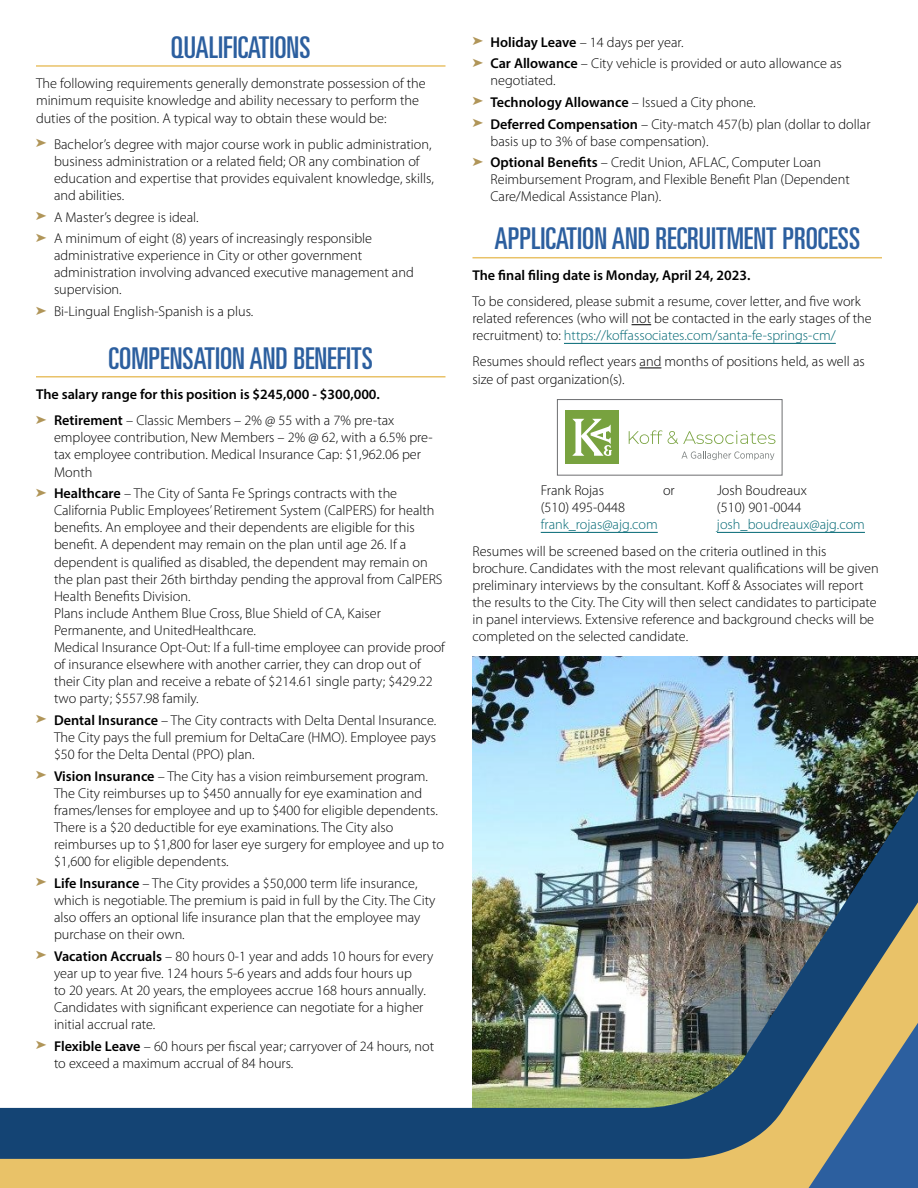
<style>
.page{position:relative;width:918px;height:1188px;background:#fff}
.page>*{position:absolute;margin:0;border:0;box-sizing:border-box;transform-origin:0 0}
.t1{font:ultra-condensed 30px "Univers LT Std";color:#2c5f9f}
.t2{font:300 14.25px/17.1px "Myriad Pro";color:#000}
.t3{font:600 14.25px/26.1px "Myriad Pro";color:#000}
.t4{font:300 14.25px "Myriad Pro";color:#006773}
.s1{color:#b09558}
.s2{font-weight:300}
.s3{font-weight:600}
.s4{color:#006773}
</style>
<div class="page">
<img style="left:472px;top:657px;width:446px;height:113px">
<svg style="left:681px;top:451px;width:93px;height:9px"></svg>
<div style="left:565px;top:411px;width:54px;height:53px;background:#78a23f"></div>
<svg style="left:572px;top:419px;width:40px;height:37px"></svg>
<svg style="left:629px;top:430px;width:146px;height:14px"></svg>
<div style="left:557px;top:399px;width:225px;height:76px;border:1px solid #6d6e71"></div>
<hr style="left:36px;top:65px;width:410px;height:2px;background:#e9c268">
<hr style="left:36px;top:376px;width:410px;height:2px;background:#e9c268">
<hr style="left:472px;top:257px;width:410px;height:1px;background:#e9c268">
<svg style="left:632px;top:324px;width:19px;height:1px"></svg>
<hr style="left:564px;top:343px;width:272px;height:1px;background:#006773">
<svg style="left:640px;top:368px;width:21px;height:1px"></svg>
<hr style="left:541px;top:532px;width:117px;height:1px;background:#006773">
<hr style="left:717px;top:532px;width:148px;height:1px;background:#006773">
<img style="left:472px;top:770px;width:446px;height:112px">
<img style="left:0;top:882px;width:918px;height:306px">
<svg style="left:809px;top:1023px;width:109px;height:165px;background:#818b84"></svg>
<h1 class="t1" style="left:171px;top:30px;width:141px">QUALIFICATIONS</h1>
<p class="t2" style="left:36px;top:75px;width:391px">The following requirements generally demonstrate possession of the minimum requisite knowledge and ability necessary to perform the duties of the position. A typical way to obtain these would be:</p>
<p class="t2" style="left:54px;top:135px;width:381px;text-indent:-18px"><span class="s1">➤</span> Bachelor’s degree with major course work in public administration, business administration or a related field; OR any combination of education and expertise that provides equivalent knowledge, skills, and abilities.</p>
<p class="t2" style="left:36px;top:206px;width:338px;line-height:21.6px"><span class="s1">➤</span> A Master’s degree is ideal.<br><span class="s1">➤</span> A minimum of eight (8) years of increasingly responsible</p>
<p class="t2" style="left:54px;top:247px;width:361px">administrative experience in City or other government administration involving advanced executive management and supervision.</p>
<p class="t2" style="left:36px;top:303px;width:219px"><span class="s1">➤</span> Bi-Lingual English-Spanish is a plus.</p>
<h1 class="t1" style="left:109px;top:341px;width:266px">COMPENSATION AND BENEFITS</h1>
<p class="t3" style="left:36px;top:381px;width:360px">The salary range for this position is $245,000 - $300,000. <span class="s1">➤</span> Retirement <span class="s2">– Classic Members – 2% @ 55 with a 7% pre-tax</span></p>
<p class="t2" style="left:54px;top:429px;width:380px">employee contribution, New Members – 2% @ 62, with a 6.5% pre&shy;tax employee contribution. Medical Insurance Cap: $1,962.06 per<br>Month</p>
<p class="t2" style="left:54px;top:485px;width:392px;text-indent:-18px"><span class="s1">➤</span> <span class="s3">Healthcare</span> – The City of Santa Fe Springs contracts with the California Public Employees’ Retirement System (CalPERS) for health benefits. An employee and their dependents are eligible for this benefit. A dependent may remain on the plan until age 26. If a dependent is qualified as disabled, the dependent may remain on the plan past their 26th birthday pending the approval from CalPERS Health Benefits Division.<br>Plans include Anthem Blue Cross, Blue Shield of CA, Kaiser Permanente, and UnitedHealthcare.<br>Medical Insurance Opt-Out: If a full-time employee can provide proof of insurance elsewhere with another carrier, they can drop out of their City plan and receive a rebate of $214.61 single party; $429.22 two party; $557.98 family.</p>
<p class="t2" style="left:54px;top:711px;width:384px;text-align:justify;text-indent:-18px"><span class="s1">➤</span> <span class="s3">Dental Insurance</span> – The City contracts with Delta Dental Insurance.<br>The City pays the full premium for DeltaCare (HMO). Employee pays $50 for the Delta Dental (PPO) plan.</p>
<p class="t2" style="left:54px;top:767px;width:392px;text-indent:-18px"><span class="s1">➤</span> <span class="s3">Vision Insurance</span> – The City has a vision reimbursement program.<br>The City reimburses up to $450 annually for eye examination and frames/lenses for employee and up to $400 for eligible dependents.<br>There is a $20 deductible for eye examinations. The City also reimburses up to $1,800 for laser eye surgery for employee and up to $1,600 for eligible dependents.</p>
<p class="t2" style="left:54px;top:874px;width:383px;text-indent:-18px"><span class="s1">➤</span> <span class="s3">Life Insurance</span> – The City provides a $50,000 term life insurance, which is negotiable. The premium is paid in full by the City. The City also offers an optional life insurance plan that the employee may purchase on their own.</p>
<p class="t2" style="left:54px;top:947px;width:381px;text-indent:-18px"><span class="s1">➤</span> <span class="s3">Vacation Accruals</span> – 80 hours 0-1 year and adds 10 hours for every year up to year five. 124 hours 5-6 years and adds four hours up<br>to 20 years. At 20 years, the employees accrue 168 hours annually.<br>Candidates with significant experience can negotiate for a higher initial accrual rate.</p>
<p class="t2" style="left:54px;top:1037px;width:382px;text-indent:-18px"><span class="s1">➤</span> <span class="s3">Flexible Leave</span> – 60 hours per fiscal year; carryover of 24 hours, not to exceed a maximum accrual of 84 hours.</p>
<p class="t2" style="left:472px;top:31px;width:371px;line-height:21.6px"><span class="s1">➤</span> <span class="s3">Holiday Leave</span> – 14 days per year.<br><span class="s1">➤</span> <span class="s3">Car Allowance</span> – City vehicle is provided or auto allowance as</p>
<p class="t2" style="left:472px;top:70px;width:400px;line-height:21.6px;text-indent:18px">negotiated.<br><span class="s1">➤</span> <span class="s3">Technology Allowance</span> – Issued a City phone.<br><span class="s1">➤</span> <span class="s3">Deferred Compensation</span> – City-match 457(b) plan (dollar to dollar</p>
<p class="t2" style="left:472px;top:130px;width:350px;line-height:21.6px;text-indent:18px">basis up to 3% of base compensation).<br><span class="s1">➤</span> <span class="s3">Optional Benefits</span> – Credit Union, AFLAC, Computer Loan</p>
<p class="t2" style="left:490px;top:171px;width:361px">Reimbursement Program, and Flexible Benefit Plan (Dependent<br>Care/Medical Assistance Plan).</p>
<h1 class="t1" style="left:494px;top:222px;width:367px">APPLICATION AND RECRUITMENT PROCESS</h1>
<p class="t3" style="left:472px;top:262px;width:279px">The final filing date is Monday, April 24, 2023.</p>
<p class="t2" style="left:472px;top:293px;width:401px">To be considered, please submit a resume, cover letter, and five work related references (who will not be contacted in the early stages of the recruitment) to: <span class="s4">https://koffassociates.com/santa-fe-springs-cm/</span></p>
<p class="t2" style="left:472px;top:353px;width:394px">Resumes should reflect years and months of positions held, as well as size of past organization(s).</p>
<p class="t2" style="left:541px;top:482px;width:65px">Frank Rojas</p>
<p class="t2" style="left:663px;top:482px;width:13px">or</p>
<p class="t2" style="left:717px;top:482px;width:91px">Josh Boudreaux</p>
<p class="t2" style="left:541px;top:499px;width:86px">(510) 495-0448</p>
<p class="t2" style="left:717px;top:499px;width:86px">(510) 901-0044</p>
<p class="t4" style="left:541px;top:516px;width:119px">frank_rojas@ajg.com</p>
<p class="t4" style="left:717px;top:516px;width:149px">josh_boudreaux@ajg.com</p>
<p class="t2" style="left:472px;top:542px;width:408px">Resumes will be screened based on the criteria outlined in this brochure. Candidates with the most relevant qualifications will be given preliminary interviews by the consultant. Koff &amp; Associates will report the results to the City. The City will then select candidates to participate in panel interviews. Extensive reference and background checks will be completed on the selected candidate.</p>
</div>
